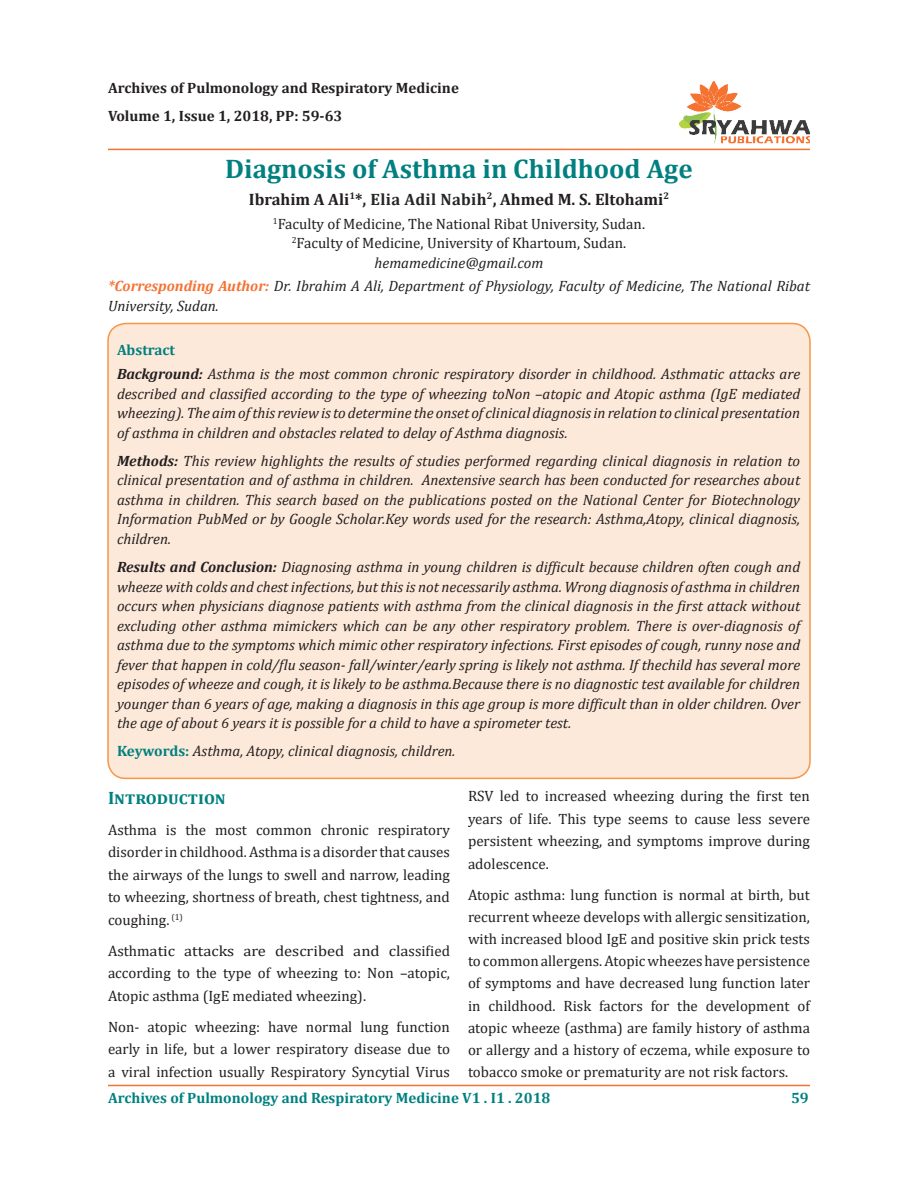
<style>
.page{position:relative;width:918px;height:1188px;background:#fff}
.page>*{position:absolute;margin:0;border:0;box-sizing:border-box;transform-origin:0 0}
.t1{font:700 27px "Cambria";color:#008080}
.t2{font:700 18px "Cambria";color:#008080}
.Default{font:700 16.5px "Cambria";color:#231f20}
.t3{font:italic 15px/19.5px "Cambria";color:#231f20;text-align:justify}
.t4{font:15px/22.5px "Cambria";color:#231f20;text-align:justify}
.t5{font:700 15px "Cambria";color:#231f20}
.t6{font:700 15px "Cambria";color:#008080}
.s1{color:#262626}
.s2{font-weight:700;color:#f47232}
.s3{font-weight:700}
.s4{font-weight:700;font-style:normal;color:#008080}
</style>
<div class="page">
<hr style="left:108px;top:1085px;width:702px;height:1px;background:#f37131">
<hr style="left:108px;top:149px;width:702px;height:1px;background:#f37232">
<img style="left:680px;top:81px;width:130px;height:62px">
<div style="left:108px;top:323px;width:702px;height:455px;background:#fde9d9;border-radius:18px"></div>
<div style="left:107px;top:323px;width:704px;height:456px;border:2px solid #f79646;border-radius:18px"></div>
<p class="t5" style="left:108px;top:77px;width:352px">Archives of Pulmonology and Respiratory Medicine</p>
<p class="t5" style="left:108px;top:105px;width:236px">Volume 1, Issue 1, 2018, PP: 59-63</p>
<p class="t1" style="left:225px;top:149px;width:469px">Diagnosis of Asthma in Childhood Age</p>
<p class="Default" style="left:249px;top:188px;width:422px">Ibrahim A Ali<sup>1</sup>*<span class="s1">, Elia Adil Nabih</span><sup>2</sup>, Ahmed M. S. Eltohami<sup>2</sup></p>
<p class="t4" style="left:273px;top:212px;width:374px"><sup>1</sup>Faculty of Medicine, The National Ribat University, Sudan.</p>
<p class="t4" style="left:292px;top:232px;width:336px"><sup>2</sup>Faculty of Medicine, University of Khartoum, Sudan.</p>
<p class="t3" style="left:375px;top:252px;width:170px">hemamedicine@gmail.com</p>
<p class="t3" style="left:108px;top:276px;width:703px"><span class="s2">*Corresponding Author:</span> Dr. Ibrahim A Ali, Department of Physiology, Faculty of Medicine, The National Ribat<br>University, Sudan.</p>
<p class="t6" style="left:117px;top:340px;width:60px">Abstract</p>
<p class="t3" style="left:117px;top:364px;width:685px"><span class="s3">Background:</span> Asthma is the most common chronic respiratory disorder in childhood. Asthmatic attacks are described and classified according to the type of wheezing toNon –atopic and Atopic asthma (IgE mediated wheezing). The aim of this review is to determine the onset of clinical diagnosis in relation to clinical presentation of asthma in children and obstacles related to delay of Asthma diagnosis.</p>
<p class="t3" style="left:117px;top:450px;width:685px"><span class="s3">Methods:</span> This review highlights the results of studies performed regarding clinical diagnosis in relation to clinical presentation and of asthma in children. Anextensive search has been conducted for researches about asthma in children. This search based on the publications posted on the National Center for Biotechnology Information PubMed or by Google Scholar.Key words used for the research: Asthma,Atopy, clinical diagnosis, children.</p>
<p class="t3" style="left:117px;top:557px;width:685px"><span class="s3">Results and Conclusion:</span> Diagnosing asthma in young children is difficult because children often cough and wheeze with colds and chest infections, but this is not necessarily asthma. Wrong diagnosis of asthma in children occurs when physicians diagnose patients with asthma from the clinical diagnosis in the first attack without excluding other asthma mimickers which can be any other respiratory problem. There is over-diagnosis of asthma due to the symptoms which mimic other respiratory infections. First episodes of cough, runny nose and fever that happen in cold/flu season- fall/winter/early spring is likely not asthma. If thechild has several more episodes of wheeze and cough, it is likely to be asthma.Because there is no diagnostic test available for children younger than 6 years of age, making a diagnosis in this age group is more difficult than in older children. Over the age of about 6 years it is possible for a child to have a spirometer test.</p>
<p class="t3" style="left:117px;top:741px;width:340px"><span class="s4">Keywords:</span> Asthma, Atopy, clinical diagnosis, children.</p>
<p class="t2" style="left:108px;top:785px;width:119px">Introduction</p>
<p class="t4" style="left:108px;top:818px;width:344px">Asthma is the most common chronic respiratory disorder in childhood. Asthma is a disorder that causes the airways of the lungs to swell and narrow, leading to wheezing, shortness of breath, chest tightness, and coughing. <sup>(1)</sup></p>
<p class="t4" style="left:108px;top:939px;width:344px">Asthmatic attacks are described and classified according to the type of wheezing to: Non –atopic, Atopic asthma (IgE mediated wheezing).</p>
<p class="t4" style="left:108px;top:1016px;width:344px">Non- atopic wheezing: have normal lung function early in life, but a lower respiratory disease due to a viral infection usually Respiratory Syncytial Virus</p>
<p class="t4" style="left:468px;top:785px;width:344px">RSV led to increased wheezing during the first ten years of life. This type seems to cause less severe persistent wheezing, and symptoms improve during adolescence.</p>
<p class="t4" style="left:468px;top:883px;width:344px">Atopic asthma: lung function is normal at birth, but recurrent wheeze develops with allergic sensitization, with increased blood IgE and positive skin prick tests to common allergens. Atopic wheezes have persistence of symptoms and have decreased lung function later in childhood. Risk factors for the development of atopic wheeze (asthma) are family history of asthma or allergy and a history of eczema, while exposure to tobacco smoke or prematurity are not risk factors.</p>
<p class="t6" style="left:108px;top:1087px;width:444px">Archives of Pulmonology and Respiratory Medicine V1 . I1 . 2018</p>
<p class="t6" style="left:791px;top:1087px;width:19px">59</p>
</div>
